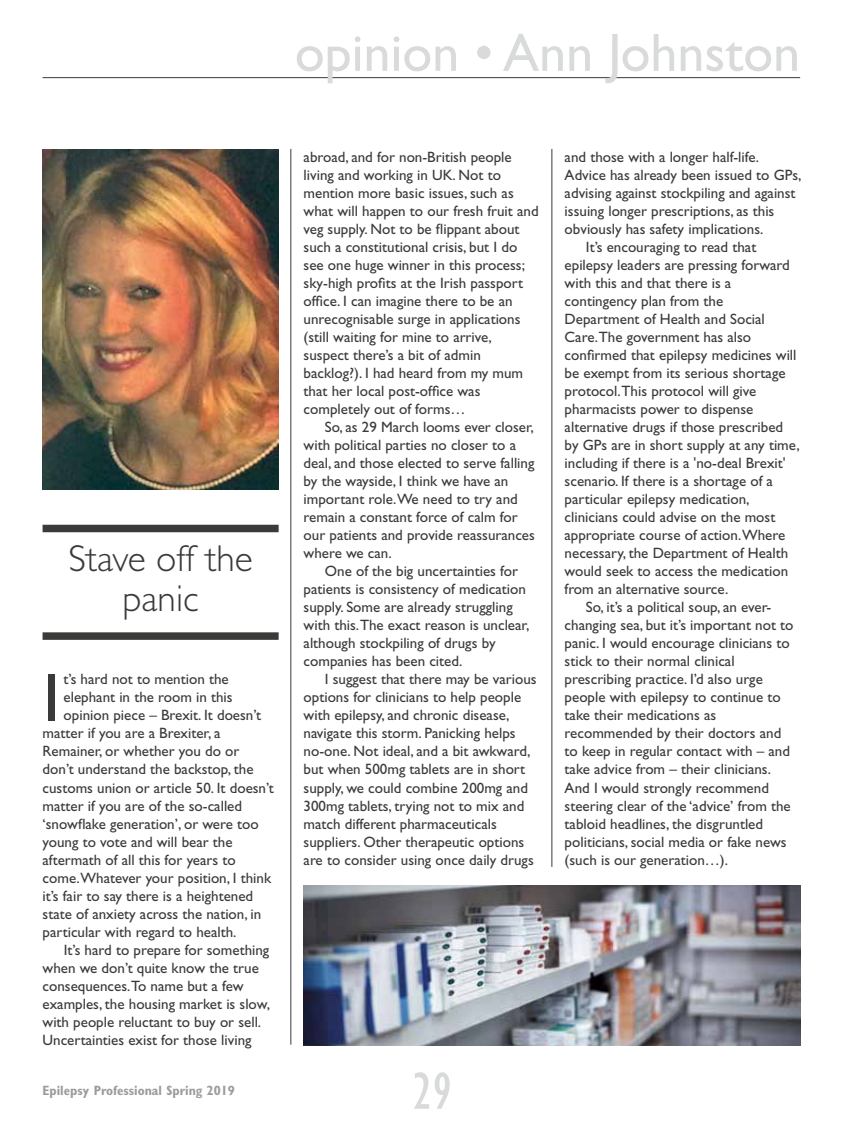
<style>
.page{position:relative;width:864px;height:1136px;background:#fff}
.page>*{position:absolute;margin:0;border:0;box-sizing:border-box;transform-origin:0 0}
.t1{font:67.8px "Gill Sans Std";color:#3a3a39}
.t2{font:54px "Gill Sans Std";color:#d9dada}
.t3{font:condensed 54px "Gill Sans Std";color:#d9dada}
.t4{font:300 37.5px/40.5px "Gill Sans Std";color:#3a3a39;text-align:center}
.t5{font:15px/18px "Gill Sans Std";color:#3a3a39}
.t6{font:700 condensed 13.5px "Gill Sans Std";color:#9c9c9d}
</style>
<div class="page">
<hr style="left:43px;top:77px;width:756px;height:1px;background:#3a3a39">
<hr style="left:551px;top:149px;width:1px;height:717px;background:#3a3a39">
<hr style="left:290px;top:149px;width:1px;height:895px;background:#3a3a39">
<img style="left:43px;top:149px;width:235px;height:340px">
<div style="left:43px;top:524px;width:235px;height:8px;background:#3a3a39"></div>
<div style="left:43px;top:632px;width:235px;height:7px;background:#3a3a39"></div>
<img style="left:303px;top:885px;width:496px;height:159px">
<h2 class="t2" style="left:295px;top:22px;width:506px">opinion • Ann Johnston</h2>
<h3 class="t4" style="left:68px;top:538px;width:186px">Stave off the panic</h3>
<h1 class="t1" style="left:43px;top:658px;width:18px">I</h1>
<p class="t5" style="left:64px;top:670px;width:167px">t’s hard not to mention the</p>
<p class="t5" style="left:64px;top:688px;width:170px">elephant in the room in this</p>
<p class="t5" style="left:64px;top:706px;width:199px">opinion piece – Brexit. It doesn’t</p>
<p class="t5" style="left:43px;top:724px;width:179px">matter if you are a Brexiter, a</p>
<p class="t5" style="left:43px;top:742px;width:198px">Remainer, or whether you do or</p>
<p class="t5" style="left:43px;top:760px;width:212px">don’t understand the backstop, the</p>
<p class="t5" style="left:43px;top:778px;width:233px">customs union or article 50. It doesn’t</p>
<p class="t5" style="left:43px;top:796px;width:201px">matter if you are of the so-called</p>
<p class="t5" style="left:43px;top:814px;width:217px">‘snowflake generation’, or were too</p>
<p class="t5" style="left:43px;top:832px;width:191px">young to vote and will bear the</p>
<p class="t5" style="left:43px;top:850px;width:194px">aftermath of all this for years to</p>
<p class="t5" style="left:43px;top:868px;width:230px">come.Whatever your position, I think</p>
<p class="t5" style="left:43px;top:886px;width:212px">it’s fair to say there is a heightened</p>
<p class="t5" style="left:43px;top:904px;width:220px">state of anxiety across the nation, in</p>
<p class="t5" style="left:43px;top:922px;width:195px">particular with regard to health.</p>
<p class="t5" style="left:64px;top:940px;width:207px">It’s hard to prepare for something</p>
<p class="t5" style="left:43px;top:958px;width:218px">when we don’t quite know the true</p>
<p class="t5" style="left:43px;top:976px;width:202px">consequences.To name but a few</p>
<p class="t5" style="left:43px;top:994px;width:229px">examples, the housing market is slow,</p>
<p class="t5" style="left:43px;top:1012px;width:220px">with people reluctant to buy or sell.</p>
<p class="t5" style="left:43px;top:1030px;width:210px">Uncertainties exist for those living</p>
<p class="t6" style="left:43px;top:1082px;width:194px">Epilepsy Professional Spring 2019</p>
<p class="t5" style="left:303px;top:148px;width:236px">abroad, and for non-British people living and working in UK. Not to mention more basic issues, such as what will happen to our fresh fruit and veg supply. Not to be flippant about such a constitutional crisis, but I do see one huge winner in this process; sky-high profits at the Irish passport office. I can imagine there to be an unrecognisable surge in applications (still waiting for mine to arrive, suspect there’s a bit of admin backlog?). I had heard from my mum that her local post-office was completely out of forms…</p>
<p class="t5" style="left:303px;top:418px;width:233px;text-indent:21px">So, as 29 March looms ever closer, with political parties no closer to a deal, and those elected to serve falling by the wayside, I think we have an important role.We need to try and remain a constant force of calm for our patients and provide reassurances where we can.</p>
<p class="t5" style="left:303px;top:562px;width:227px;text-indent:21px">One of the big uncertainties for patients is consistency of medication supply. Some are already struggling with this.The exact reason is unclear, although stockpiling of drugs by companies has been cited.</p>
<p class="t5" style="left:303px;top:670px;width:234px;text-indent:21px">I suggest that there may be various options for clinicians to help people with epilepsy, and chronic disease, navigate this storm. Panicking helps no-one. Not ideal, and a bit awkward, but when 500mg tablets are in short supply, we could combine 200mg and 300mg tablets, trying not to mix and match different pharmaceuticals suppliers. Other therapeutic options are to consider using once daily drugs</p>
<p class="t5" style="left:564px;top:148px;width:196px">and those with a longer half-life.</p>
<p class="t5" style="left:564px;top:166px;width:238px">Advice has already been issued to GPs,</p>
<p class="t5" style="left:564px;top:184px;width:232px">advising against stockpiling and against</p>
<p class="t5" style="left:564px;top:202px;width:211px">issuing longer prescriptions, as this</p>
<p class="t5" style="left:564px;top:220px;width:200px">obviously has safety implications.</p>
<p class="t5" style="left:585px;top:238px;width:172px">It’s encouraging to read that</p>
<p class="t5" style="left:564px;top:256px;width:227px">epilepsy leaders are pressing forward</p>
<p class="t5" style="left:564px;top:274px;width:168px">with this and that there is a</p>
<p class="t5" style="left:564px;top:292px;width:160px">contingency plan from the</p>
<p class="t5" style="left:564px;top:310px;width:202px">Department of Health and Social</p>
<p class="t5" style="left:564px;top:328px;width:188px">Care.The government has also</p>
<p class="t5" style="left:564px;top:346px;width:233px">confirmed that epilepsy medicines will</p>
<p class="t5" style="left:564px;top:364px;width:222px">be exempt from its serious shortage</p>
<p class="t5" style="left:564px;top:382px;width:193px">protocol.This protocol will give</p>
<p class="t5" style="left:564px;top:400px;width:190px">pharmacists power to dispense</p>
<p class="t5" style="left:564px;top:418px;width:220px">alternative drugs if those prescribed</p>
<p class="t5" style="left:564px;top:436px;width:236px">by GPs are in short supply at any time,</p>
<p class="t5" style="left:564px;top:454px;width:222px">including if there is a 'no-deal Brexit'</p>
<p class="t5" style="left:564px;top:472px;width:210px">scenario. If there is a shortage of a</p>
<p class="t5" style="left:564px;top:490px;width:186px">particular epilepsy medication,</p>
<p class="t5" style="left:564px;top:508px;width:212px">clinicians could advise on the most</p>
<p class="t5" style="left:564px;top:526px;width:222px">appropriate course of action.Where</p>
<p class="t5" style="left:564px;top:544px;width:225px">necessary, the Department of Health</p>
<p class="t5" style="left:564px;top:562px;width:225px">would seek to access the medication</p>
<p class="t5" style="left:564px;top:580px;width:165px">from an alternative source.</p>
<p class="t5" style="left:585px;top:598px;width:187px">So, it’s a political soup, an ever-</p>
<p class="t5" style="left:564px;top:616px;width:230px">changing sea, but it’s important not to</p>
<p class="t5" style="left:564px;top:634px;width:226px">panic. I would encourage clinicians to</p>
<p class="t5" style="left:564px;top:652px;width:171px">stick to their normal clinical</p>
<p class="t5" style="left:564px;top:670px;width:200px">prescribing practice. I’d also urge</p>
<p class="t5" style="left:564px;top:688px;width:217px">people with epilepsy to continue to</p>
<p class="t5" style="left:564px;top:706px;width:153px">take their medications as</p>
<p class="t5" style="left:564px;top:724px;width:218px">recommended by their doctors and</p>
<p class="t5" style="left:564px;top:742px;width:227px">to keep in regular contact with – and</p>
<p class="t5" style="left:564px;top:760px;width:208px">take advice from – their clinicians.</p>
<p class="t5" style="left:564px;top:778px;width:206px">And I would strongly recommend</p>
<p class="t5" style="left:564px;top:796px;width:227px">steering clear of the ‘advice’ from the</p>
<p class="t5" style="left:564px;top:814px;width:200px">tabloid headlines, the disgruntled</p>
<p class="t5" style="left:564px;top:832px;width:223px">politicians, social media or fake news</p>
<p class="t5" style="left:564px;top:850px;width:165px">(such is our generation…).</p>
<h2 class="t3" style="left:412px;top:1061px;width:41px">29</h2>
</div>
